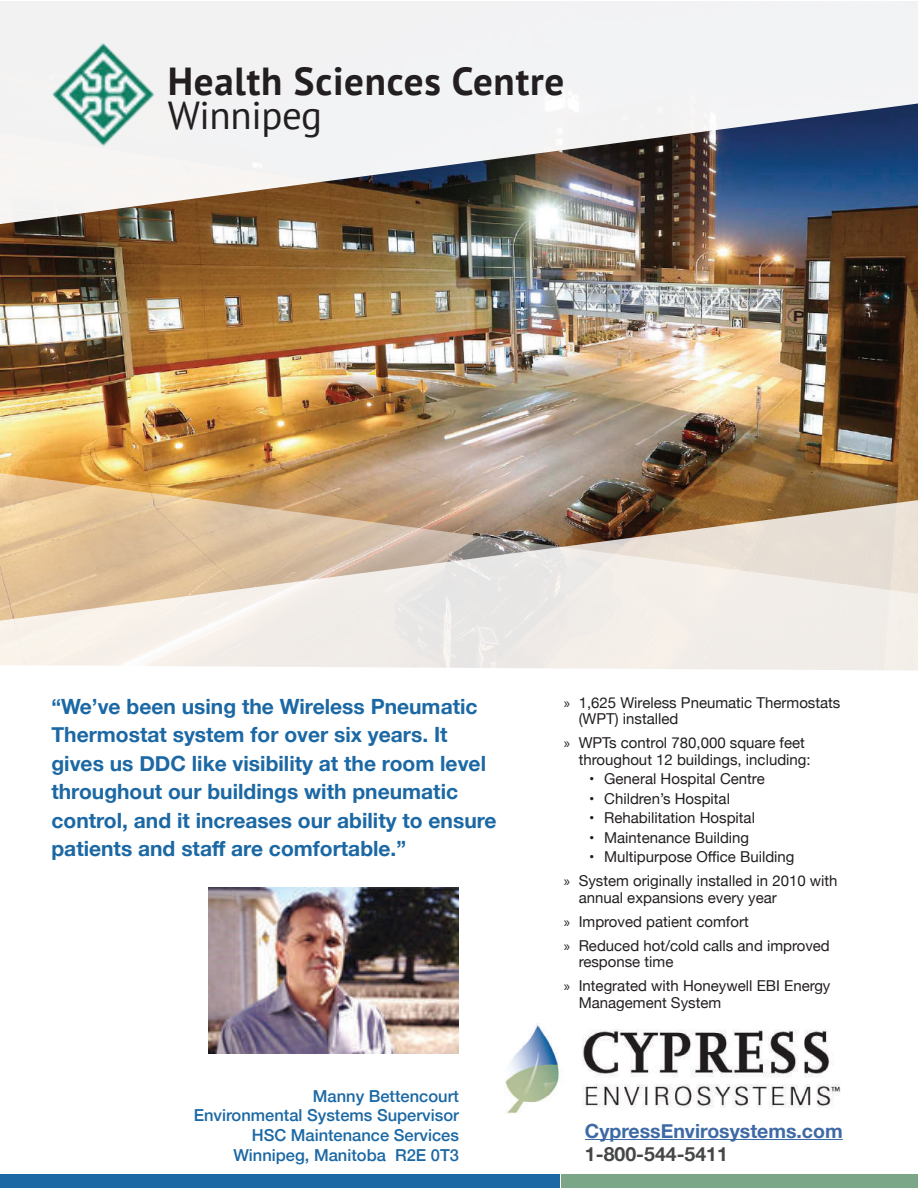
<style>
.page{position:relative;width:918px;height:1188px;background:#fff}
.page>*{position:absolute;margin:0;border:0;box-sizing:border-box;transform-origin:0 0}
.t1{font:700 39px "PT Sans";letter-spacing:.02em;color:#231f20}
.t2{font:39px "PT Sans";letter-spacing:-.01em;color:#231f20}
.t3{font:700 21px/28.5px "Helvetica Neue";color:#1b68a4}
.t4{font:700 19.5px "Helvetica Neue";color:#3d69a5}
.t5{font:700 19.5px "Helvetica Neue";color:#454647}
.t6{font:500 16.5px/19.8px "Helvetica Neue";color:#1b68a4;text-align:right}
.t7{font:15px/24px "Helvetica Neue";color:#231f20}
.s1{font-family:"Myriad Pro"}
</style>
<div class="page">
<div style="left:0;top:1174px;width:559px;height:14px;background:#1b68a4"></div>
<img style="left:0;top:224px;width:918px;height:249px">
<svg style="left:0;top:1px;width:918px;height:223px;fill:#f2f2f3"></svg>
<svg style="left:0;top:473px;width:918px;height:198px;background:#dac9b6"></svg>
<img style="left:505px;top:1023px;width:336px;height:91px">
<hr style="left:585px;top:1139px;width:258px;height:1px;background:#3d69a5">
<div style="left:562px;top:1174px;width:356px;height:14px;background:#7ba687"></div>
<img style="left:38px;top:33px;width:117px;height:120px">
<img style="left:208px;top:887px;width:251px;height:167px">
<h1 class="t1" style="left:168px;top:55px;width:398px">Health Sciences Centre</h1>
<h1 class="t2" style="left:168px;top:90px;width:156px">Winnipeg</h1>
<p class="t3" style="left:51px;top:693px;width:447px">“We’ve been using the Wireless Pneumatic Thermostat system for over six years. It gives us DDC like visibility at the room level throughout our buildings with pneumatic control, and it increases our ability to ensure patients and staff are comfortable.”</p>
<p class="t7" style="left:579px;top:695px;width:263px;line-height:16.5px;text-indent:-15px"><span class="s1">»</span> 1,625 Wireless Pneumatic Thermostats (WPT) installed</p>
<p class="t7" style="left:579px;top:735px;width:234px;line-height:16.5px;text-indent:-15px"><span class="s1">»</span> WPTs control 780,000 square feet throughout 12 buildings, including:</p>
<p class="t7" style="left:589px;top:768px;width:177px">• General Hospital Centre</p>
<p class="t7" style="left:589px;top:787px;width:142px">• Children’s Hospital</p>
<p class="t7" style="left:589px;top:807px;width:167px">• Rehabilitation Hospital</p>
<p class="t7" style="left:589px;top:826px;width:162px">• Maintenance Building</p>
<p class="t7" style="left:564px;top:846px;width:275px;text-indent:26px">• Multipurpose Office Building<br><span class="s1">»</span> System originally installed in 2010 with</p>
<p class="t7" style="left:564px;top:886px;width:268px;text-indent:15px">annual expansions every year<br><span class="s1">»</span> Improved patient comfort<br><span class="s1">»</span> Reduced hot/cold calls and improved</p>
<p class="t7" style="left:564px;top:951px;width:268px;text-indent:15px">response time<br><span class="s1">»</span> Integrated with Honeywell EBI Energy</p>
<p class="t7" style="left:579px;top:991px;width:144px">Management System</p>
<p class="t6" style="left:194px;top:1084px;width:267px">Manny Bettencourt<br>Environmental Systems Supervisor<br>HSC Maintenance Services<br>Winnipeg, Manitoba R2E 0T3</p>
<h3 class="t4" style="left:585px;top:1115px;width:259px">CypressEnvirosystems.com</h3>
<h3 class="t5" style="left:585px;top:1139px;width:145px">1-800-544-5411</h3>
</div>
